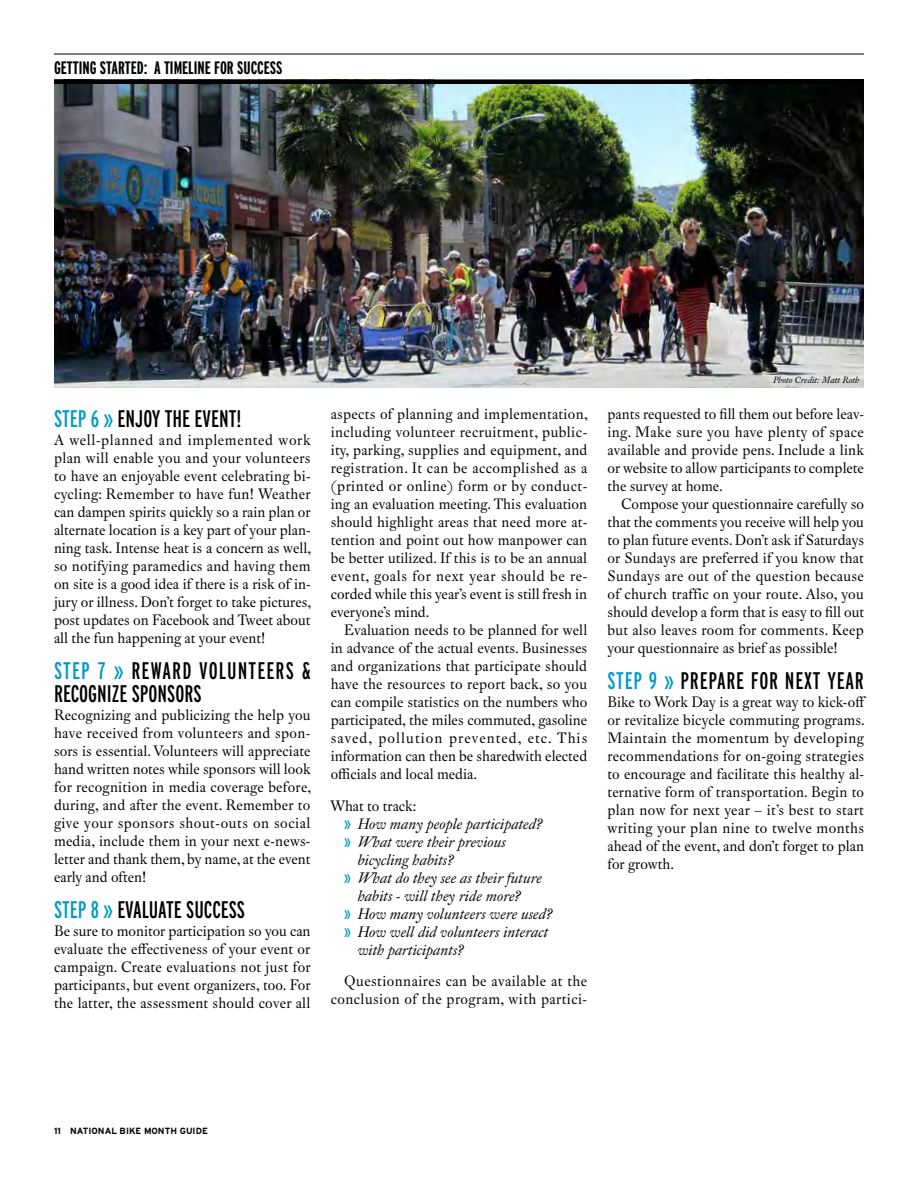
<style>
.page{position:relative;width:918px;height:1188px;background:#fff}
.page>*{position:absolute;margin:0;border:0;box-sizing:border-box;transform-origin:0 0}
.t1{font:extra-condensed 24px/22.5px "Interstate";letter-spacing:.03em;color:#000}
.t2{font:extra-condensed 24px "Interstate";color:#000}
.t3{font:700 extra-condensed 18px "Interstate";color:#000}
.t4{font:15px/18px "Fleischman BT Pro";letter-spacing:.01em;color:#000;text-align:justify}
.t5{font:italic 15px "Fleischman BT Pro";color:#000}
.t6{font:15px/18px "Fleischman BT Pro";letter-spacing:.03em;color:#000;text-align:right}
.t7{font:700 9px "Interstate";color:#000}
.t8{font:italic 9px "Fleischman BT Pro";color:#000}
.s1{color:#009ac7}
.s2{font-family:"Interstate";font-style:normal;font-stretch:extra-condensed;font-size:16.5px;color:#009ac7}
</style>
<div class="page">
<img style="left:54px;top:84px;width:810px;height:304px">
<hr style="left:54px;top:54px;width:810px;height:1px;background:#000">
<hr style="left:54px;top:80px;width:810px;height:4px;background:#000">
<p class="t3" style="left:54px;top:57px;width:230px">GETTING STARTED: A TIMELINE FOR SUCCESS</p>
<h1 class="t2" style="left:54px;top:404px;width:189px"><span class="s1">STEP 6 »</span> ENJOY THE EVENT!</h1>
<p class="t4" style="left:54px;top:431px;width:259px">A well-planned and implemented work plan will enable you and your volunteers to have an enjoyable event celebrating bi&shy;cycling: Remember to have fun! Weather can dampen spirits quickly so a rain plan or alternate location is a key part of your plan&shy;ning task. Intense heat is a concern as well, so notifying paramedics and having them on site is a good idea if there is a risk of in&shy;jury or illness. Don’t forget to take pictures, post updates on Facebook and Tweet about all the fun happening at your event!</p>
<h1 class="t1" style="left:54px;top:660px;width:258px"><span class="s1">STEP 7 »</span> REWARD VOLUNTEERS &amp;<br>RECOGNIZE SPONSORS</h1>
<p class="t4" style="left:54px;top:706px;width:259px">Recognizing and publicizing the help you have received from volunteers and spon&shy;sors is essential. Volunteers will appreciate hand written notes while sponsors will look for recognition in media coverage before, during, and after the event. Remember to give your sponsors shout-outs on social media, include them in your next e-news&shy;letter and thank them, by name, at the event early and often!</p>
<h1 class="t2" style="left:54px;top:895px;width:193px"><span class="s1">STEP 8 »</span> EVALUATE SUCCESS</h1>
<p class="t4" style="left:54px;top:922px;width:258px">Be sure to monitor participation so you can evaluate the effectiveness of your event or campaign. Create evaluations not just for participants, but event organizers, too. For the latter, the assessment should cover all</p>
<p class="t4" style="left:331px;top:405px;width:259px">aspects of planning and implementation, including volunteer recruitment, public&shy;ity, parking, supplies and equipment, and registration. It can be accomplished as a (printed or online) form or by conduct&shy;ing an evaluation meeting. This evaluation should highlight areas that need more at&shy;tention and point out how manpower can be better utilized. If this is to be an annual event, goals for next year should be re&shy;corded while this year’s event is still fresh in everyone’s mind.</p>
<p class="t4" style="left:331px;top:621px;width:258px;text-indent:14px">Evaluation needs to be planned for well in advance of the actual events. Businesses and organizations that participate should have the resources to report back, so you can compile statistics on the numbers who participated, the miles commuted, gasoline saved, pollution prevented, etc. This information can then be sharedwith elected officials and local media.</p>
<p class="t4" style="left:331px;top:796px;width:87px">What to track:</p>
<p class="t5" style="left:344px;top:814px;width:200px"><span class="s2">»</span> How many people participated?</p>
<p class="t5" style="left:344px;top:832px;width:163px"><span class="s2">»</span> What were their previous</p>
<p class="t5" style="left:358px;top:850px;width:98px">bicycling habits?</p>
<p class="t5" style="left:344px;top:868px;width:199px"><span class="s2">»</span> What do they see as their future</p>
<p class="t5" style="left:358px;top:886px;width:165px">habits - will they ride more?</p>
<p class="t5" style="left:344px;top:904px;width:210px"><span class="s2">»</span> How many volunteers were used?</p>
<p class="t5" style="left:344px;top:922px;width:205px"><span class="s2">»</span> How well did volunteers interact</p>
<p class="t5" style="left:358px;top:940px;width:108px">with participants?</p>
<p class="t6" style="left:331px;top:972px;width:258px">Questionnaires can be available at the conclusion of the program, with partici-</p>
<p class="t8" style="left:773px;top:374px;width:88px">Photo Credit: Matt Roth</p>
<p class="t4" style="left:608px;top:405px;width:258px">pants requested to fill them out before leav&shy;ing. Make sure you have plenty of space available and provide pens. Include a link or website to allow participants to complete the survey at home.</p>
<p class="t4" style="left:608px;top:495px;width:258px;text-indent:14px">Compose your questionnaire carefully so that the comments you receive will help you to plan future events. Don’t ask if Saturdays or Sundays are preferred if you know that Sundays are out of the question because of church traffic on your route. Also, you should develop a form that is easy to fill out but also leaves room for comments. Keep your questionnaire as brief as possible!</p>
<h1 class="t1" style="left:608px;top:669px;width:258px"><span class="s1">STEP 9 »</span> PREPARE FOR NEXT YEAR</h1>
<p class="t4" style="left:608px;top:693px;width:260px;text-align:left">Bike to Work Day is a great way to kick-off or revitalize bicycle commuting programs.<br>Maintain the momentum by developing recommendations for on-going strategies to encourage and facilitate this healthy al&shy;ternative form of transportation. Begin to plan now for next year – it’s best to start writing your plan nine to twelve months ahead of the event, and don’t forget to plan for growth.</p>
<p class="t7" style="left:54px;top:1126px;width:155px">11 NATIONAL BIKE MONTH GUIDE</p>
</div>
